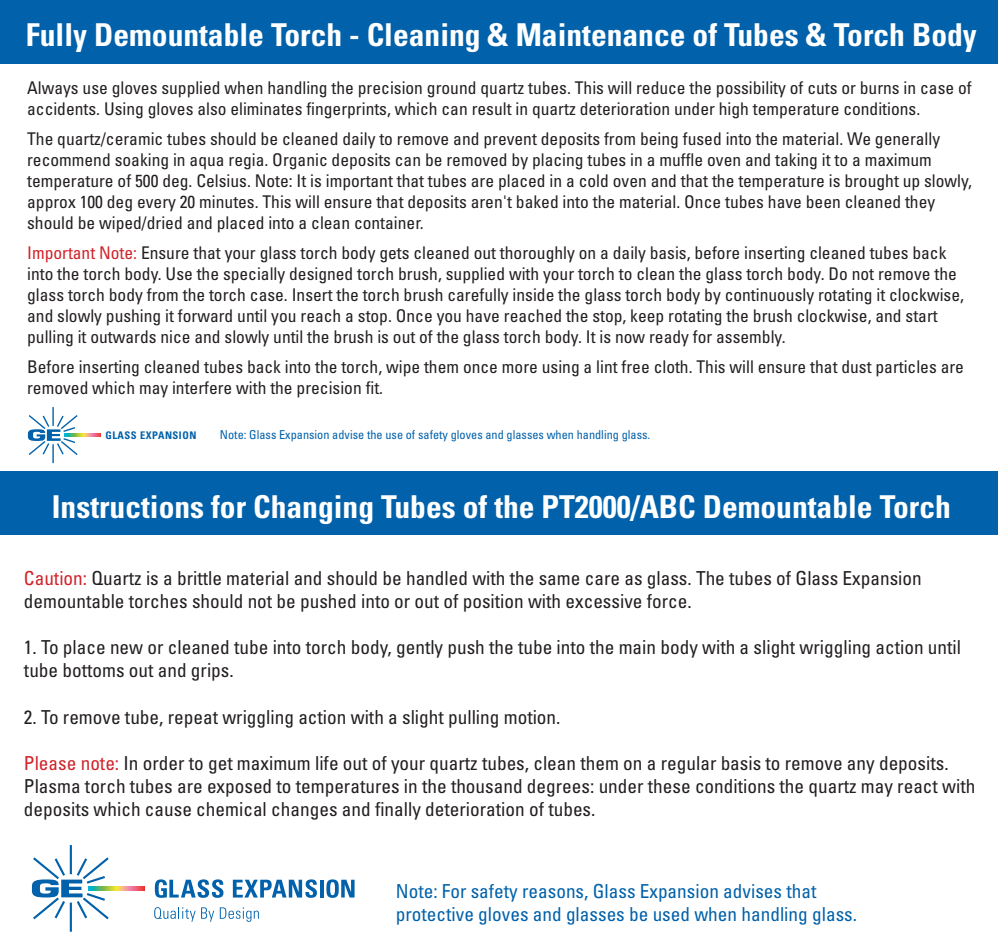
<style>
.page{position:relative;width:998px;height:943px;background:#fff}
.page>*{position:absolute;margin:0;border:0;box-sizing:border-box;transform-origin:0 0}
.t1{font:700 condensed 31.5px "Univers";color:#fff}
.t2{font:condensed 19.25px/23.1px "Univers";color:#231f20}
.t3{font:condensed 19.25px/23.1px "Univers";color:#0161aa}
.t4{font:condensed 17.5px/21px "Univers";color:#231f20}
.t5{font:condensed 12.25px "Univers";color:#0161aa}
.t6{font:700 condensed 10.5px "Univers";letter-spacing:.05em;color:#0161aa}
.s1{color:#d1232a}
</style>
<div class="page">
<div style="left:0;top:0;width:997px;height:63px;background:#0161aa"></div>
<svg style="left:27px;top:407px;width:52px;height:56px"></svg>
<svg style="left:65px;top:434px;width:36px;height:2px"></svg>
<div style="left:0;top:471px;width:997px;height:63px;background:#0161aa"></div>
<hr style="left:70px;top:902px;width:2px;height:29px;background:#0161aa">
<hr style="left:70px;top:845px;width:2px;height:29px;background:#0161aa">
<svg style="left:31px;top:855px;width:80px;height:66px"></svg>
<svg style="left:88px;top:886px;width:57px;height:4px"></svg>
<svg style="left:155px;top:879px;width:68px;height:18px"></svg>
<svg style="left:233px;top:879px;width:84px;height:18px"></svg>
<hr style="left:320px;top:879px;width:4px;height:18px;background:#0161aa">
<svg style="left:326px;top:879px;width:28px;height:18px"></svg>
<svg style="left:154px;top:907px;width:41px;height:14px"></svg>
<svg style="left:201px;top:907px;width:13px;height:14px"></svg>
<svg style="left:220px;top:907px;width:39px;height:14px"></svg>
<h1 class="t1" style="left:26px;top:16px;width:952px">Fully Demountable Torch - Cleaning &amp; Maintenance of Tubes &amp; Torch Body</h1>
<p class="t4" style="left:27px;top:77px;width:945px">Always use gloves supplied when handling the precision ground quartz tubes. This will reduce the possibility of cuts or burns in case of accidents. Using gloves also eliminates fingerprints, which can result in quartz deterioration under high temperature conditions.</p>
<p class="t4" style="left:27px;top:128px;width:946px">The quartz/ceramic tubes should be cleaned daily to remove and prevent deposits from being fused into the material. We generally recommend soaking in aqua regia. Organic deposits can be removed by placing tubes in a muffle oven and taking it to a maximum temperature of 500 deg. Celsius. Note: It is important that tubes are placed in a cold oven and that the temperature is brought up slowly, approx 100 deg every 20 minutes. This will ensure that deposits aren't baked into the material. Once tubes have been cleaned they should be wiped/dried and placed into a clean container.</p>
<p class="t4" style="left:27px;top:242px;width:937px"><span class="s1">Important Note:</span> Ensure that your glass torch body gets cleaned out thoroughly on a daily basis, before inserting cleaned tubes back into the torch body. Use the specially designed torch brush, supplied with your torch to clean the glass torch body. Do not remove the glass torch body from the torch case. Insert the torch brush carefully inside the glass torch body by continuously rotating it clockwise, and slowly pushing it forward until you reach a stop. Once you have reached the stop, keep rotating the brush clockwise, and start pulling it outwards nice and slowly until the brush is out of the glass torch body. It is now ready for assembly.</p>
<p class="t4" style="left:27px;top:355px;width:938px">Before inserting cleaned tubes back into the torch, wipe them once more using a lint free cloth. This will ensure that dust particles are removed which may interfere with the precision fit.</p>
<p class="t6" style="left:105px;top:428px;width:92px">GLASS EXPANSION</p>
<p class="t5" style="left:220px;top:426px;width:431px">Note: Glass Expansion advise the use of safety gloves and glasses when handling glass.</p>
<h1 class="t1" style="left:52px;top:487px;width:900px">Instructions for Changing Tubes of the PT2000/ABC Demountable Torch</h1>
<p class="t2" style="left:24px;top:566px;width:899px"><span class="s1">Caution:</span> Quartz is a brittle material and should be handled with the same care as glass. The tubes of Glass Expansion demountable torches should not be pushed into or out of position with excessive force.</p>
<p class="t2" style="left:24px;top:635px;width:938px">1. To place new or cleaned tube into torch body, gently push the tube into the main body with a slight wriggling action until tube bottoms out and grips.</p>
<p class="t2" style="left:24px;top:705px;width:538px">2. To remove tube, repeat wriggling action with a slight pulling motion.</p>
<p class="t2" style="left:24px;top:751px;width:952px"><span class="s1">Please note:</span> In order to get maximum life out of your quartz tubes, clean them on a regular basis to remove any deposits.<br>Plasma torch tubes are exposed to temperatures in the thousand degrees: under these conditions the quartz may react with deposits which cause chemical changes and finally deterioration of tubes.</p>
<p class="t3" style="left:396px;top:879px;width:462px">Note: For safety reasons, Glass Expansion advises that protective gloves and glasses be used when handling glass.</p>
</div>
